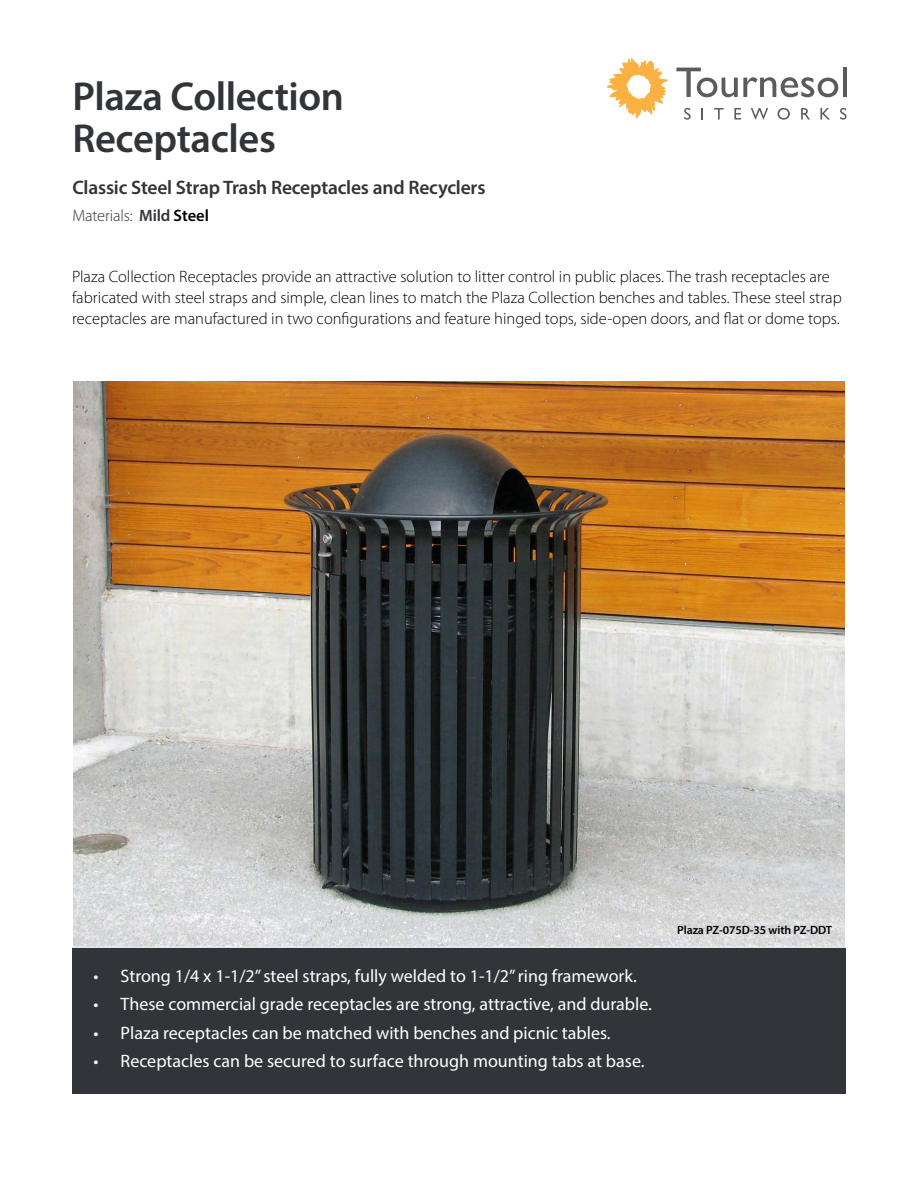
<style>
.page{position:relative;width:918px;height:1188px;background:#fff}
.page>*{position:absolute;margin:0;border:0;box-sizing:border-box;transform-origin:0 0}
.t1{font:600 40.5px/42px "Myriad Pro";letter-spacing:-.01em;color:#313439}
.t2{font:600 19.5px "Myriad Pro";letter-spacing:-.01em;color:#313439}
.t3{font:18px "Myriad Pro";color:#fff}
.t4{font:300 16.5px/21px "Myriad Pro";color:#000}
.t5{font:300 16.5px "Myriad Pro";letter-spacing:-.01em;color:#313439}
.t6{font:600 12px "Myriad Pro";letter-spacing:-.01em;color:#000}
.s1{font-weight:600}
.s2{font-weight:600;color:#000}
</style>
<div class="page">
<img style="left:73px;top:382px;width:771px;height:565px">
<svg style="left:676px;top:68px;width:162px;height:29px"></svg>
<hr style="left:843px;top:68px;width:3px;height:29px;background:#595b5d">
<svg style="left:607px;top:57px;width:61px;height:62px"></svg>
<svg style="left:684px;top:108px;width:7px;height:12px"></svg>
<svg style="left:702px;top:108px;width:1px;height:12px"></svg>
<svg style="left:714px;top:108px;width:10px;height:12px"></svg>
<svg style="left:734px;top:108px;width:7px;height:11px"></svg>
<svg style="left:751px;top:108px;width:17px;height:12px"></svg>
<svg style="left:778px;top:108px;width:12px;height:12px"></svg>
<svg style="left:801px;top:108px;width:9px;height:12px"></svg>
<svg style="left:820px;top:108px;width:10px;height:12px"></svg>
<svg style="left:840px;top:108px;width:7px;height:12px"></svg>
<div style="left:72px;top:947px;width:774px;height:147px;background:#313439"></div>
<hr style="left:72px;top:947px;width:774px;height:1px;background:#fff">
<h1 class="t1" style="left:72px;top:74px;width:273px">Plaza Collection<br>Receptacles</h1>
<p class="t2" style="left:72px;top:175px;width:415px">Classic Steel Strap Trash Receptacles and Recyclers</p>
<p class="t5" style="left:72px;top:205px;width:138px">Materials: <span class="s1">Mild</span> <span class="s2">Steel</span></p>
<p class="t4" style="left:72px;top:266px;width:771px">Plaza Collection Receptacles provide an attractive solution to litter control in public places. The trash receptacles are fabricated with steel straps and simple, clean lines to match the Plaza Collection benches and tables. These steel strap receptacles are manufactured in two configurations and feature hinged tops, side-open doors, and flat or dome tops.</p>
<p class="t3" style="left:94px;top:965px;width:545px">• Strong 1/4 x 1-1/2” steel straps, fully welded to 1-1/2” ring framework.</p>
<p class="t3" style="left:94px;top:993px;width:560px">• These commercial grade receptacles are strong, attractive, and durable.</p>
<p class="t3" style="left:94px;top:1021px;width:519px">• Plaza receptacles can be matched with benches and picnic tables.</p>
<p class="t3" style="left:94px;top:1050px;width:552px">• Receptacles can be secured to surface through mounting tabs at base.</p>
<p class="t6" style="left:677px;top:922px;width:157px">Plaza PZ-075D-35 with PZ-DDT</p>
</div>
